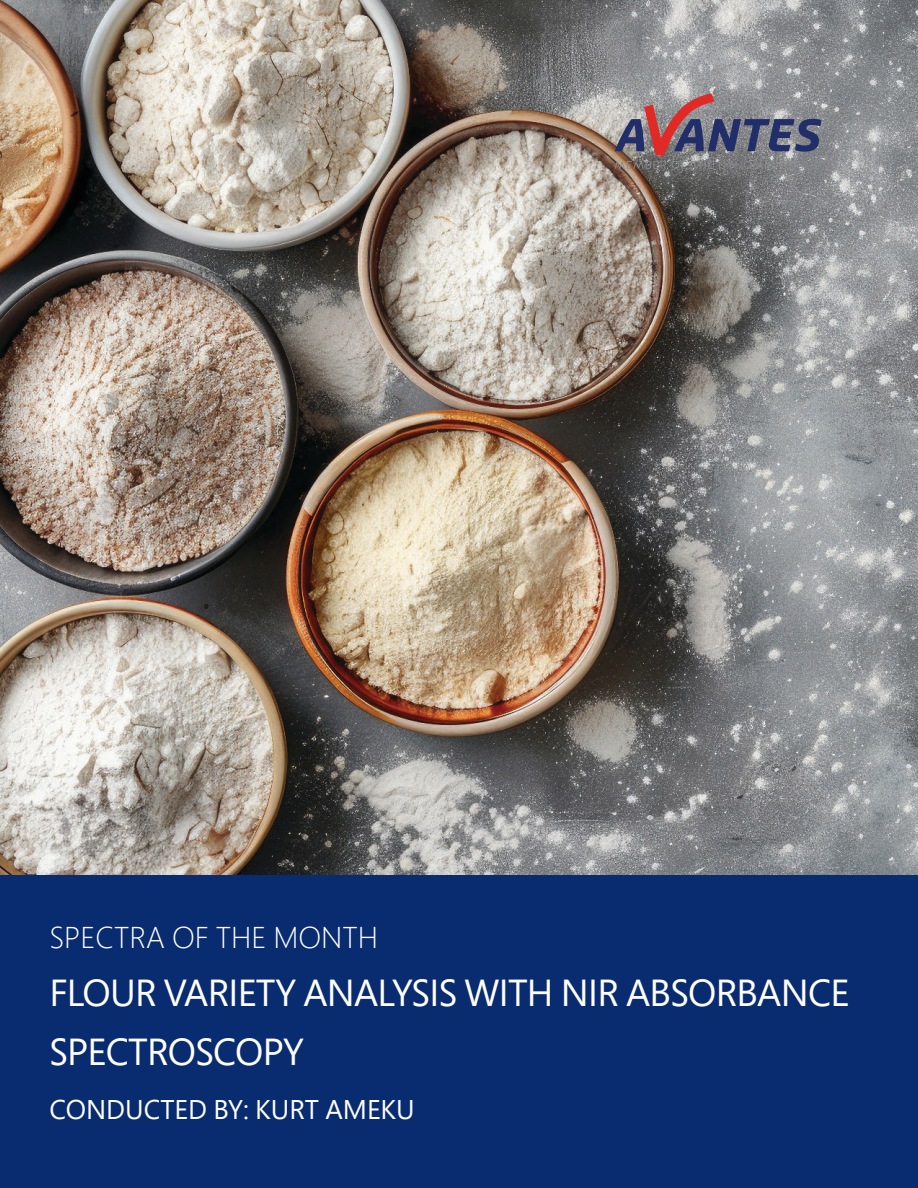
<style>
.page{position:relative;width:918px;height:1188px;background:#fff}
.page>*{position:absolute;margin:0;border:0;box-sizing:border-box;transform-origin:0 0}
.t1{font:37.5px/58.5px "Segoe Pro";letter-spacing:-.02em;color:#fff}
.t2{font:300 30px "Segoe Pro";color:#fff}
.t3{font:27px "Segoe Pro";color:#fff}
</style>
<div class="page">
<img style="left:0;top:0;width:918px;height:876px">
<svg style="left:615px;top:94px;width:207px;height:61px;background:#817482"></svg>
<svg style="left:614px;top:161px;width:52px;height:8px"></svg>
<svg style="left:672px;top:161px;width:41px;height:8px"></svg>
<svg style="left:719px;top:161px;width:101px;height:8px"></svg>
<div style="left:0;top:876px;width:918px;height:312px;background:#092c70"></div>
<p class="t2" style="left:49px;top:925px;width:330px">SPECTRA OF THE MONTH</p>
<p class="t1" style="left:49px;top:967px;width:802px">FLOUR VARIETY ANALYSIS WITH NIR ABSORBANCE<br>SPECTROSCOPY</p>
<p class="t3" style="left:49px;top:1099px;width:367px">CONDUCTED BY: KURT AMEKU</p>
</div>
